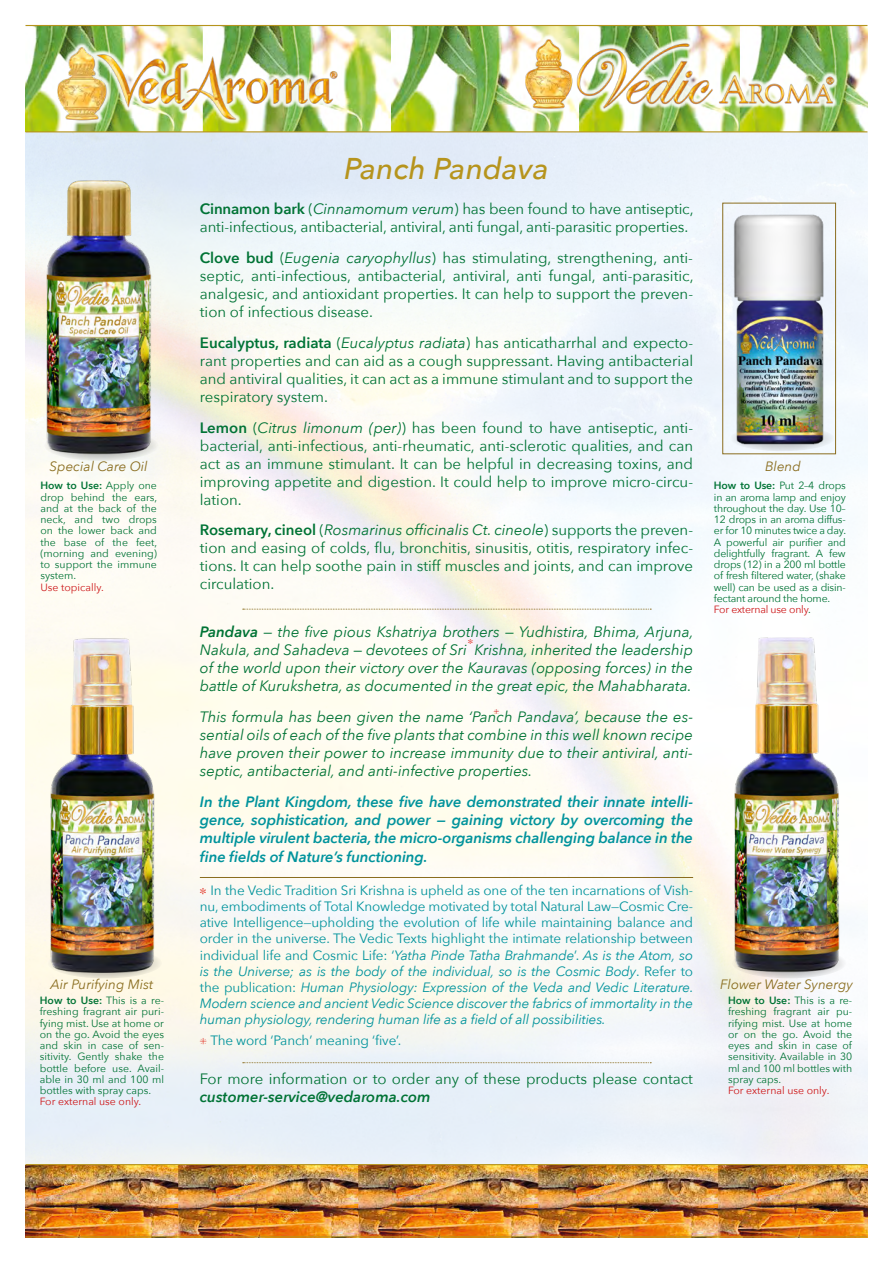
<style>
.page{position:relative;width:893px;height:1263px;background:#fff}
.page>*{position:absolute;margin:0;border:0;box-sizing:border-box;transform-origin:0 0}
.t1{font:italic 500 30px "Avenir Next";color:#b6941d}
.t2{font:15px/18px "Avenir Next";color:#007335;text-align:justify}
.t3{font:italic 15px/18px "Avenir Next";color:#007335;text-align:justify}
.t4{font:italic 600 15px/18.3px "Avenir Next";letter-spacing:-.01em;color:#00939c;text-align:justify}
.t5{font:italic 600 15px "Avenir Next";color:#007335}
.t6{font:13.5px/16.2px "Avenir Next";letter-spacing:-.01em;color:#00939c;text-align:justify}
.t7{font:italic 13.5px "Avenir Next";color:#8a6d1f}
.t8{font:10.5px/11.2px "Avenir Next";letter-spacing:-.02em;color:#007335;text-align:justify}
.t9{font:10.5px "Avenir Next";color:#cd1719}
.s1{font-weight:600}
.s2{font-style:italic}
.s3{font-family:"Footnotes OT";font-style:normal;color:#cd1719}
.s4{font-family:"Footnotes OT";color:#e33225}
.s5{color:#cd1719}
</style>
<div class="page">
<img style="left:26px;top:26px;width:841px;height:105px">
<img style="left:26px;top:1165px;width:841px;height:71px">
<hr style="left:26px;top:1164px;width:841px;height:1px;background:#b6941d">
<hr style="left:26px;top:1236px;width:841px;height:1px;background:#b6941d">
<hr style="left:26px;top:131px;width:841px;height:1px;background:#b6941d">
<hr style="left:26px;top:25px;width:841px;height:1px;background:#b6941d">
<svg style="left:243px;top:609px;width:408px;height:1px"></svg>
<hr style="left:200px;top:877px;width:493px;height:1px;background:#8a6d1f">
<svg style="left:243px;top:1062px;width:408px;height:1px"></svg>
<svg style="left:44px;top:430px;width:115px;height:31px"></svg>
<img style="left:42px;top:167px;width:114px;height:287px">
<img style="left:719px;top:203px;width:121px;height:252px">
<div style="left:722px;top:203px;width:114px;height:251px;border:1px solid #8a6d1f"></div>
<svg style="left:48px;top:947px;width:114px;height:31px"></svg>
<img style="left:45px;top:632px;width:115px;height:343px">
<svg style="left:732px;top:947px;width:114px;height:31px"></svg>
<img style="left:730px;top:629px;width:114px;height:343px">
<div style="left:520px;top:34px;width:319px;height:80px;background:#fff;opacity:.9"></div>
<img style="left:525px;top:39px;width:310px;height:70px">
<div style="left:52px;top:43px;width:291px;height:82px;background:#fff;opacity:.9"></div>
<img style="left:55px;top:46px;width:285px;height:76px">
<p class="t7" style="left:50px;top:455px;width:100px">Special Care Oil</p>
<p class="t8" style="left:40px;top:480px;width:118px"><span class="s1">How to Use:</span> Apply one drop behind the ears, and at the back of the neck, and two drops on the lower back and the base of the feet, (morning and evening) to support the immune system.</p>
<p class="t9" style="left:40px;top:578px;width:65px">Use topically.</p>
<p class="t7" style="left:51px;top:973px;width:104px">Air Purifying Mist</p>
<p class="t8" style="left:40px;top:994px;width:126px"><span class="s1">How to Use:</span> This is a re&shy;freshing fragrant air puri&shy;fying mist. Use at home or on the go. Avoid the eyes and skin in case of sen&shy;sitivity. Gently shake the bottle before use. Avail&shy;able in 30 ml and 100 ml bottles with spray caps.</p>
<p class="t9" style="left:40px;top:1093px;width:103px">For external use only.</p>
<h1 class="t1" style="left:344px;top:143px;width:206px">Panch Pandava</h1>
<p class="t2" style="left:200px;top:199px;width:495px"><span class="s1">Cinnamon bark</span> (<span class="s2">Cinnamomum verum</span>) has been found to have antiseptic, anti-infectious, antibacterial, antiviral, anti fungal, anti-parasitic properties.</p>
<p class="t2" style="left:200px;top:248px;width:495px"><span class="s1">Clove bud</span> (<span class="s2">Eugenia caryophyllus</span>) has stimulating, strengthening, anti&shy;septic, anti-infectious, antibacterial, antiviral, anti fungal, anti-parasitic, analgesic, and antioxidant properties. It can help to support the preven&shy;tion of infectious disease.</p>
<p class="t2" style="left:200px;top:333px;width:495px"><span class="s1">Eucalyptus, radiata</span> (<span class="s2">Eucalyptus radiata</span>) has anticatharrhal and expecto&shy;rant properties and can aid as a cough suppressant. Having antibacterial and antiviral qualities, it can act as a immune stimulant and to support the respiratory system.</p>
<p class="t2" style="left:200px;top:418px;width:495px"><span class="s1">Lemon</span> (<span class="s2">Citrus limonum (per)</span>) has been found to have antiseptic, anti&shy;bacterial, anti-infectious, anti-rheumatic, anti-sclerotic qualities, and can act as an immune stimulant. It can be helpful in decreasing toxins, and improving appetite and digestion. It could help to improve micro-circu&shy;lation.</p>
<p class="t2" style="left:200px;top:520px;width:495px"><span class="s1">Rosemary, cineol</span> (<span class="s2">Rosmarinus officinalis Ct. cineole</span>) supports the preven&shy;tion and easing of colds, flu, bronchitis, sinusitis, otitis, respiratory infec&shy;tions. It can help soothe pain in stiff muscles and joints, and can improve circulation.</p>
<p class="t3" style="left:200px;top:622px;width:495px"><span class="s1">Pandava</span> — the five pious Kshatriya brothers — Yudhistira, Bhima, Arjuna, Nakula, and Sahadeva — devotees of Sri <sup>a</sup>Krishna, inherited the leadership of the world upon their victory over the Kauravas (opposing forces) in the battle of Kurukshetra, as documented in the great epic, the Mahabharata.</p>
<p class="t3" style="left:200px;top:707px;width:495px">This formula has been given the name ‘Pan<span class="s3">b</span>ch Pandava’, because the es&shy;sential oils of each of the five plants that combine in this well known recipe have proven their power to increase immunity due to their antiviral, anti&shy;septic, antibacterial, and anti-infective properties.</p>
<p class="t4" style="left:200px;top:792px;width:495px">In the Plant Kingdom, these five have demonstrated their innate intelli&shy;gence, sophistication, and power — gaining victory by overcoming the multiple virulent bacteria, the micro-organisms challenging balance in the fine fields of Nature’s functioning.</p>
<p class="t6" style="left:200px;top:881px;width:495px"><span class="s4">A</span> In the Vedic Tradition Sri Krishna is upheld as one of the ten incarnations of Vish&shy;nu, embodiments of Total Knowledge motivated by total Natural Law—Cosmic Cre&shy;ative Intelligence—upholding the evolution of life while maintaining balance and order in the universe. The Vedic Texts highlight the intimate relationship between individual life and Cosmic Life: ‘<span class="s2">Yatha Pinde Tatha Brahmande</span>’. <span class="s2">As is the Atom, so is the Universe; as is the body of the individual, so is the Cosmic Body</span>. Refer to the publication: <span class="s2">Human Physiology: Expression of the Veda and Vedic Literature.<br>Modern science and ancient Vedic Science discover the fabrics of immortality in the human physiology, rendering human life as a field of all possibilities.</span></p>
<p class="t6" style="left:200px;top:1032px;width:203px"><span class="s4">B</span> The word ‘Panch’ meaning ‘five’.</p>
<p class="t2" style="left:200px;top:1069px;width:495px">For more information or to order any of these products please contact</p>
<p class="t5" style="left:200px;top:1084px;width:232px">customer-service@vedaroma.com</p>
<p class="t7" style="left:765px;top:455px;width:37px">Blend</p>
<p class="t8" style="left:714px;top:480px;width:134px;text-align:left"><span class="s1">How to Use:</span> Put 2–4 drops in an aroma lamp and enjoy throughout the day. Use 10–<br>12 drops in an aroma diffus&shy;er for 10 minutes twice a day.<br>A powerful air purifier and delightfully fragrant. A few drops (12) in a 200 ml bottle of fresh filtered water, (shake well) can be used as a disin&shy;fectant around the home.<br><span class="s5">For external use only</span>.</p>
<p class="t7" style="left:720px;top:973px;width:134px">Flower Water Synergy</p>
<p class="t8" style="left:728px;top:994px;width:126px"><span class="s1">How to Use:</span> This is a re&shy;freshing fragrant air pu&shy;rifying mist. Use at home or on the go. Avoid the eyes and skin in case of sensitivity. Available in 30 ml and 100 ml bottles with spray caps.</p>
<p class="t9" style="left:728px;top:1081px;width:103px">For external use only.</p>
</div>
